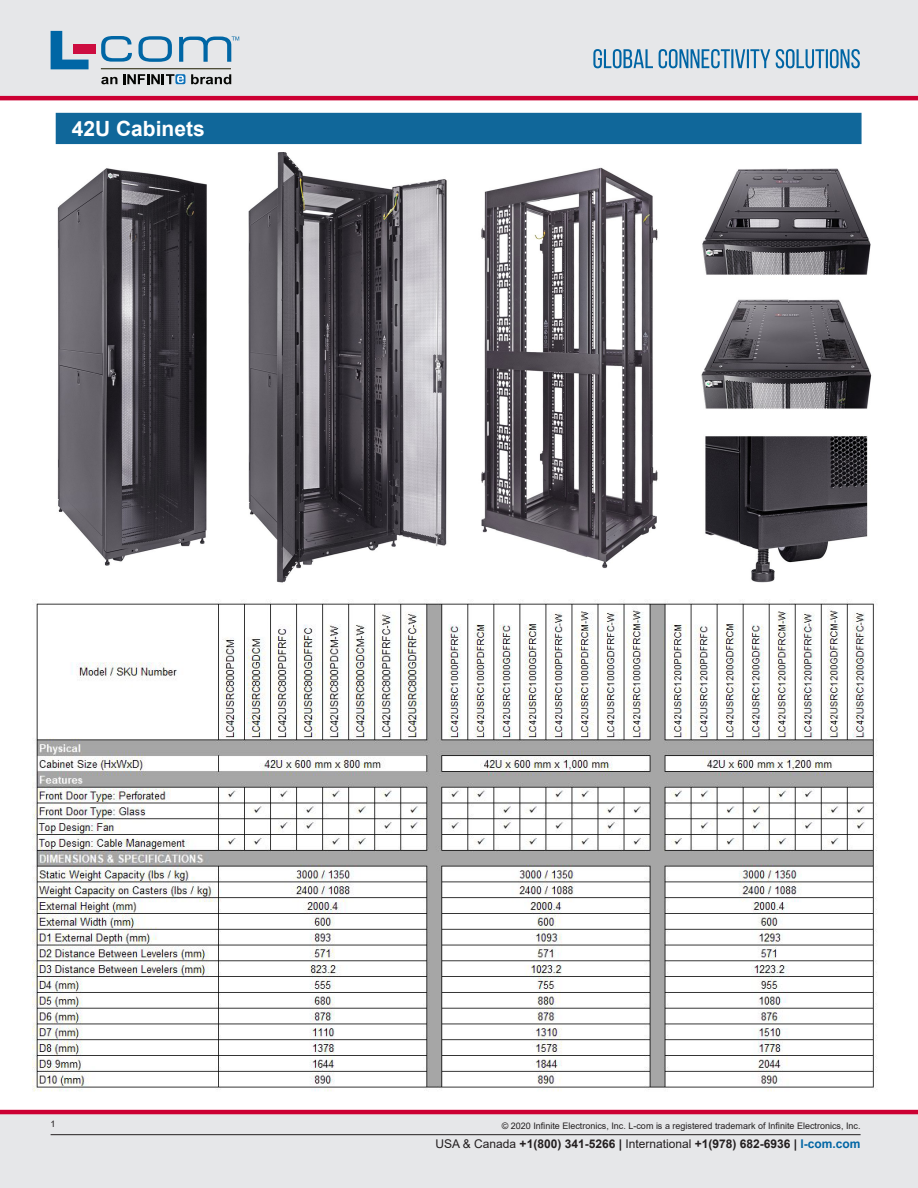
<style>
.page{position:relative;width:918px;height:1188px;background:#fff}
.page>*{position:absolute;margin:0;border:0;box-sizing:border-box;transform-origin:0 0}
.t1{font:700 21px "Arial";color:#fff}
.t2{font:700 12px "Arial";color:#231f20}
.t3{font:9px "Arial";color:#231f20}
.s1{font-weight:400}
.s2{color:#0065a4}
</style>
<div class="page">
<img style="left:57px;top:152px;width:815px;height:431px">
<div style="left:56px;top:113px;width:806px;height:31px;background:#10679a"></div>
<img style="left:33px;top:600px;width:844px;height:492px">
<div style="left:0;top:0;width:918px;height:97px;background:#e6e7e9"></div>
<hr style="left:0;top:96px;width:918px;height:4px;background:#c03">
<div style="left:0;top:1114px;width:918px;height:74px;background:#e6e7e9"></div>
<hr style="left:0;top:1110px;width:918px;height:4px;background:#c03">
<hr style="left:51px;top:1134px;width:810px;height:1px;background:#231f20">
<hr style="left:101px;top:68px;width:130px;height:1px;background:#1d1b00">
<svg style="left:51px;top:31px;width:38px;height:38px"></svg>
<svg style="left:138px;top:36px;width:34px;height:26px"></svg>
<svg style="left:101px;top:36px;width:31px;height:26px"></svg>
<div style="left:73px;top:44px;width:23px;height:10px;background:#cd0d40"></div>
<div style="left:175px;top:74px;width:10px;height:10px;background:#0b70b9;border-radius:2px"></div>
<svg style="left:123px;top:74px;width:61px;height:10px"></svg>
<svg style="left:191px;top:74px;width:40px;height:10px"></svg>
<svg style="left:101px;top:77px;width:16px;height:7px"></svg>
<svg style="left:179px;top:37px;width:60px;height:25px"></svg>
<svg style="left:593px;top:49px;width:267px;height:19px"></svg>
<p class="t1" style="left:72px;top:114px;width:135px">42U Cabinets</p>
<p class="t3" style="left:51px;top:1118px;width:7px">1</p>
<p class="t3" style="left:502px;top:1120px;width:360px">© 2020 Infinite Electronics, Inc. L-com is a registered trademark of Infinite Electronics, Inc.</p>
<h2 class="t2" style="left:436px;top:1135px;width:426px"><span class="s1">USA &amp; Canada</span> +1(800) 341-5266 | <span class="s1">International</span> +1(978) 682-6936 | <span class="s2">l-com.com</span></h2>
</div>
